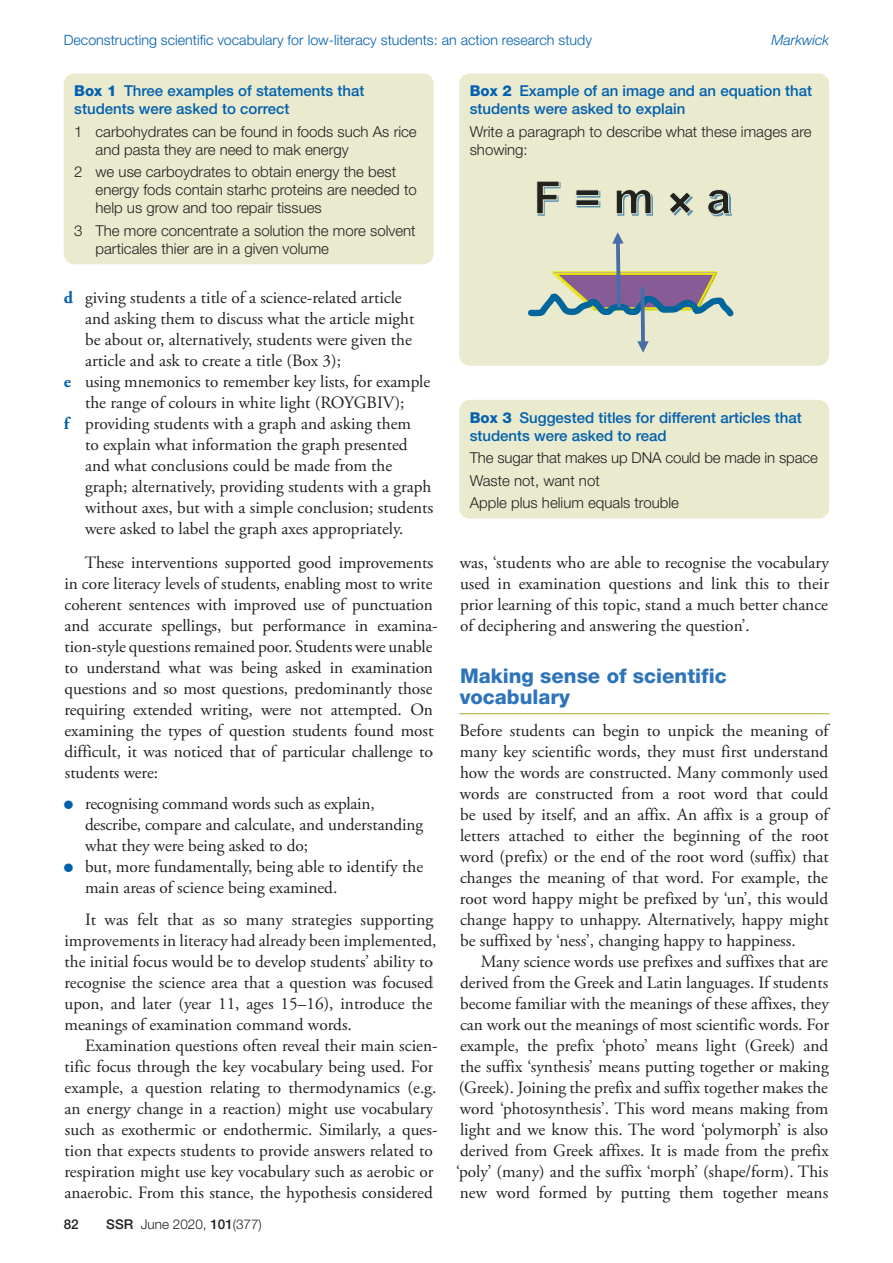
<style>
.page{position:relative;width:893px;height:1263px;background:#fff}
.page>*{position:absolute;margin:0;border:0;box-sizing:border-box;transform-origin:0 0}
.CH_A_head{font:800 20.25px/21px "Helvetica Neue LT Std";color:#2f74ba}
.CH_body_tx{font:17.25px/21px "Adobe Garamond Pro";color:#231f20}
.CH_body_tx_first{font:17.25px/21px "Adobe Garamond Pro";color:#231f20;text-align:justify}
.CH_numbered_list_las{font:17.25px/21px "Adobe Garamond Pro";color:#231f20}
.CH_numbered_list{font:17.25px/21px "Adobe Garamond Pro";color:#231f20}
.CH_bulleted_list_fir{font:17.25px/21px "Adobe Garamond Pro";letter-spacing:-.005em;color:#231f20}
.CH_bulleted_list_las{font:17.25px/21px "Adobe Garamond Pro";color:#231f20}
.CH_box_numbered_list{font:300 15px/18px "Helvetica Neue LT Std";color:#231f20}
.CH_box_head{font:500 15px/18px "Helvetica Neue LT Std";color:#0160ae}
.CH_box_text{font:300 15px/18px "Helvetica Neue LT Std";color:#231f20}
.CH_running_head_vers{font:300 14.25px "Helvetica Neue LT Std";color:#0160ae}
.CH_running_head_vers-2{font:italic 300 14.25px "Helvetica Neue LT Std";color:#0160ae}
.t1{font:300 13.5px "Helvetica Neue LT Std";color:#231f20}
.t2{font:500 13.5px "Helvetica Neue LT Std";color:#231f20}
.s1{font-weight:800}
.s2{font-weight:700;color:#0160ae}
.s3{color:#0160ae}
.s4{font-weight:500}
</style>
<div class="page">
<hr style="left:459px;top:713px;width:370px;height:1px;background:#a9ab38">
<div style="left:64px;top:74px;width:370px;height:190px;background:#eaeacf;border-radius:11px"></div>
<div style="left:459px;top:400px;width:370px;height:118px;background:#eaeacf;border-radius:11px"></div>
<div style="left:459px;top:74px;width:370px;height:292px;background:#eaeacf;border-radius:11px"></div>
<img style="left:537px;top:195px;width:195px;height:22px">
<svg style="left:536px;top:181px;width:116px;height:33px"></svg>
<svg style="left:668px;top:193px;width:24px;height:22px"></svg>
<svg style="left:707px;top:189px;width:24px;height:26px"></svg>
<svg style="left:528px;top:232px;width:206px;height:121px"></svg>
<p class="CH_running_head_vers" style="left:64px;top:31px;width:530px">Deconstructing scientific vocabulary for low-literacy students: an action research study</p>
<p class="CH_running_head_vers-2" style="left:771px;top:31px;width:59px">Markwick</p>
<p class="CH_box_head" style="left:74px;top:82px;width:292px"><span class="s1">Box 1</span> Three examples of statements that students were asked to correct</p>
<p class="CH_box_numbered_list" style="left:96px;top:122px;width:323px;text-indent:-21px">1 carbohydrates can be found in foods such As rice and pasta they are need to mak energy</p>
<p class="CH_box_numbered_list" style="left:96px;top:163px;width:323px;text-indent:-21px">2 we use carboydrates to obtain energy the best energy fods contain starhc proteins are needed to help us grow and too repair tissues</p>
<p class="CH_box_numbered_list" style="left:96px;top:221px;width:322px;text-indent:-21px">3 The more concentrate a solution the more solvent particales thier are in a given volume</p>
<p class="CH_numbered_list" style="left:85px;top:288px;width:331px;text-indent:-21px"><span class="s2">d</span> giving students a title of a science-related article and asking them to discuss what the article might be about or, alternatively, students were given the article and ask to create a title (Box 3);</p>
<p class="CH_numbered_list" style="left:64px;top:372px;width:368px;text-align:center"><span class="s2">e</span> using mnemonics to remember key lists, for example the range of colours in white light (ROYGBIV);</p>
<p class="CH_numbered_list_las" style="left:85px;top:414px;width:350px;text-indent:-21px"><span class="s2">f</span> providing students with a graph and asking them<br>to explain what information the graph presented and what conclusions could be made from the graph; alternatively, providing students with a graph without axes, but with a simple conclusion; students were asked to label the graph axes appropriately.</p>
<p class="CH_body_tx" style="left:64px;top:552px;width:375px;text-indent:20px">These interventions supported good improvements in core literacy levels of students, enabling most to write coherent sentences with improved use of punctuation and accurate spellings, but performance in examina&shy;tion-style questions remained poor. Students were unable to understand what was being asked in examination questions and so most questions, predominantly those requiring extended writing, were not attempted. On examining the types of question students found most difficult, it was noticed that of particular challenge to students were:</p>
<p class="CH_bulleted_list_fir" style="left:85px;top:794px;width:340px;text-indent:-21px"><span class="s3">●</span> recognising command words such as explain, describe, compare and calculate, and understanding what they were being asked to do;</p>
<p class="CH_bulleted_list_las" style="left:85px;top:857px;width:340px;text-indent:-21px"><span class="s3">●</span> but, more fundamentally, being able to identify the main areas of science being examined.</p>
<p class="CH_body_tx" style="left:64px;top:909px;width:374px;text-indent:21px">It was felt that as so many strategies supporting improvements in literacy had already been implemented, the initial focus would be to develop students’ ability to recognise the science area that a question was focused upon, and later (year 11, ages 15–16), introduce the meanings of examination command words.</p>
<p class="CH_body_tx" style="left:64px;top:1035px;width:375px;text-indent:21px">Examination questions often reveal their main scien&shy;tific focus through the key vocabulary being used. For example, a question relating to thermodynamics (e.g. an energy change in a reaction) might use vocabulary such as exothermic or endothermic. Similarly, a ques&shy;tion that expects students to provide answers related to respiration might use key vocabulary such as aerobic or anaerobic. From this stance, the hypothesis considered</p>
<p class="t2" style="left:64px;top:1216px;width:17px">82</p>
<p class="t1" style="left:106px;top:1216px;width:157px"><span class="s4">SSR</span> June 2020, <span class="s4">101</span>(377)</p>
<p class="CH_box_head" style="left:470px;top:82px;width:344px"><span class="s1">Box 2</span> Example of an image and an equation that students were asked to explain</p>
<p class="CH_box_text" style="left:470px;top:122px;width:343px">Write a paragraph to describe what these images are showing:</p>
<p class="CH_box_head" style="left:470px;top:408px;width:334px"><span class="s1">Box 3</span> Suggested titles for different articles that students were asked to read</p>
<p class="CH_box_text" style="left:470px;top:448px;width:350px">The sugar that makes up DNA could be made in space</p>
<p class="CH_box_text" style="left:470px;top:471px;width:132px">Waste not, want not</p>
<p class="CH_box_text" style="left:470px;top:493px;width:211px">Apple plus helium equals trouble</p>
<p class="CH_body_tx" style="left:460px;top:552px;width:371px;text-align:justify">was, ‘students who are able to recognise the vocabulary used in examination questions and link this to their prior learning of this topic, stand a much better chance of deciphering and answering the question’.</p>
<p class="CH_A_head" style="left:460px;top:666px;width:268px">Making sense of scientific vocabulary</p>
<p class="CH_body_tx_first" style="left:459px;top:720px;width:371px">Before students can begin to unpick the meaning of many key scientific words, they must first understand how the words are constructed. Many commonly used words are constructed from a root word that could be used by itself, and an affix. An affix is a group of letters attached to either the beginning of the root word (prefix) or the end of the root word (suffix) that changes the meaning of that word. For example, the root word happy might be prefixed by ‘un’, this would change happy to unhappy. Alternatively, happy might be suffixed by ‘ness’, changing happy to happiness.</p>
<p class="CH_body_tx" style="left:456px;top:951px;width:375px;text-align:justify;text-indent:25px">Many science words use prefixes and suffixes that are derived from the Greek and Latin languages. If students become familiar with the meanings of these affixes, they can work out the meanings of most scientific words. For example, the prefix ‘photo’ means light (Greek) and the suffix ‘synthesis’ means putting together or making (Greek). Joining the prefix and suffix together makes the word ‘photosynthesis’. This word means making from light and we know this. The word ‘polymorph’ is also derived from Greek affixes. It is made from the prefix ‘poly’ (many) and the suffix ‘morph’ (shape/form). This new word formed by putting them together means</p>
</div>
